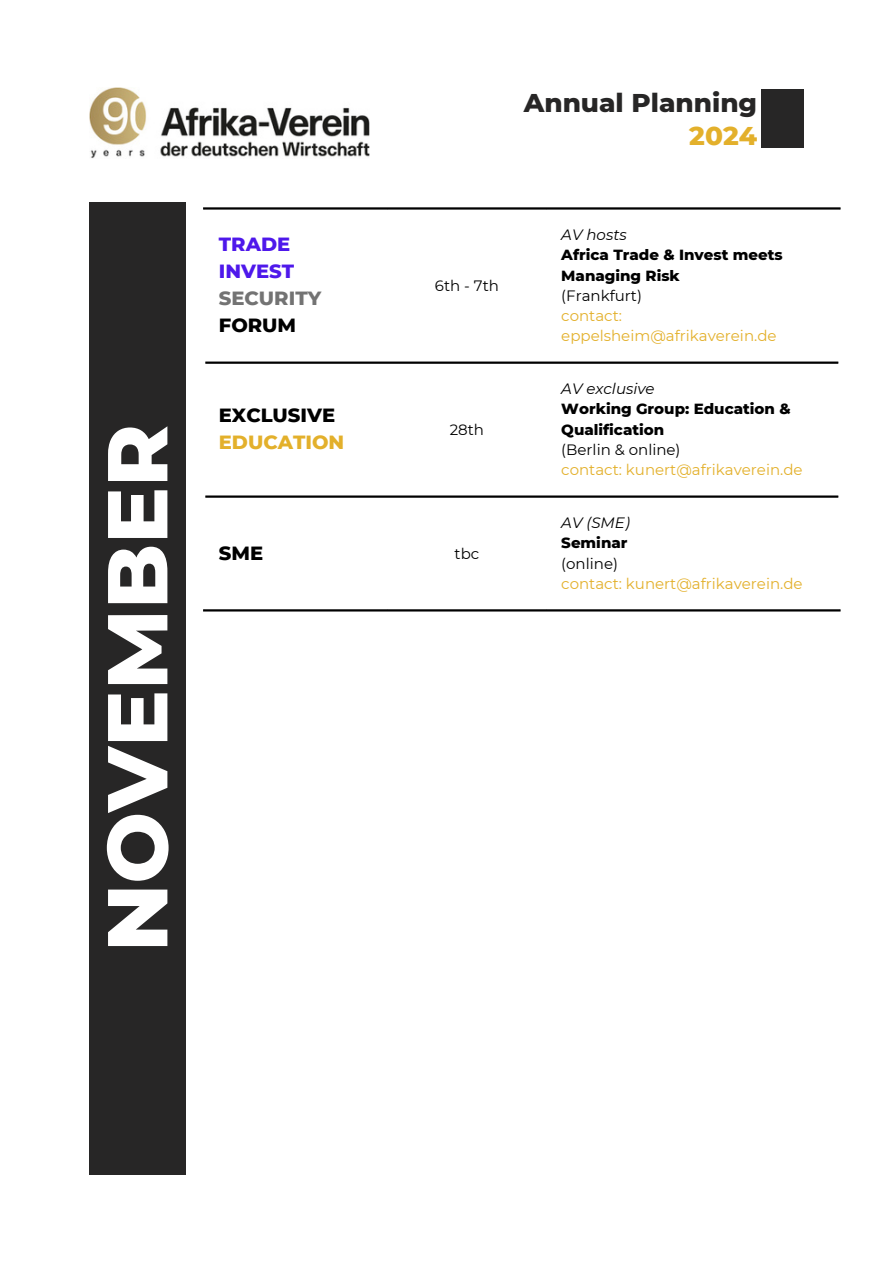
<style>
.page{position:relative;width:894px;height:1264px;background:#fff}
.page>*{position:absolute;margin:0;border:0;box-sizing:border-box;transform-origin:0 0}
.t1{font:800 84.75px "Montserrat";color:#fff}
.t2{font:800 26.25px/32.7px "Montserrat";color:#272626;text-align:right}
.t3{font:800 19.5px "Montserrat";color:#000}
.t4{font:800 19.5px "Montserrat";color:#4e18eb}
.t5{font:800 19.5px "Montserrat";color:#e3b02b}
.t6{font:800 19.5px "Montserrat";color:#737373}
.t7{font:15px/20.2px "Montserrat";color:#e3b02b}
.t8{font:800 15px/20.2px "Montserrat";color:#000}
.t9{font:15px "Montserrat";color:#000}
.t10{font:italic 15px "Montserrat";color:#000}
.s1{color:#e3b02b}
</style>
<div class="page">
<div style="left:89px;top:202px;width:97px;height:972px;background:#272626"></div>
<hr style="left:203px;top:207px;width:637px;height:2px;background:#000">
<hr style="left:205px;top:361px;width:633px;height:3px;background:#000">
<hr style="left:205px;top:495px;width:633px;height:2px;background:#000">
<hr style="left:203px;top:609px;width:637px;height:2px;background:#000">
<div style="left:761px;top:89px;width:43px;height:59px;background:#272626"></div>
<img style="left:89px;top:88px;width:280px;height:71px">
<p class="t1" style="left:85px;top:952px;width:529px;rotate:-90deg">NOVEMBER</p>
<p class="t2" style="left:523px;top:86px;width:235px">Annual Planning<br><span class="s1">2024</span></p>
<p class="t4" style="left:219px;top:232px;width:73px">TRADE</p>
<p class="t4" style="left:219px;top:259px;width:77px">INVEST</p>
<p class="t6" style="left:219px;top:286px;width:104px">SECURITY</p>
<h1 class="t3" style="left:219px;top:313px;width:79px">FORUM</h1>
<p class="t3" style="left:219px;top:403px;width:118px">EXCLUSIVE</p>
<p class="t5" style="left:219px;top:430px;width:127px">EDUCATION</p>
<p class="t9" style="left:435px;top:276px;width:66px">6th - 7th</p>
<p class="t9" style="left:449px;top:420px;width:36px">28th</p>
<p class="t3" style="left:219px;top:540px;width:46px">SME</p>
<p class="t9" style="left:454px;top:544px;width:26px">tbc</p>
<p class="t10" style="left:561px;top:225px;width:67px">AV hosts</p>
<p class="t8" style="left:561px;top:245px;width:223px">Africa Trade &amp; Invest meets</p>
<p class="t8" style="left:561px;top:265px;width:120px">Managing Risk</p>
<p class="t9" style="left:561px;top:286px;width:82px">(Frankfurt)</p>
<p class="t7" style="left:561px;top:305px;width:217px">contact: eppelsheim@afrikaverein.de</p>
<p class="t10" style="left:561px;top:379px;width:95px">AV exclusive</p>
<p class="t8" style="left:561px;top:399px;width:231px">Working Group: Education &amp;<br>Qualification</p>
<p class="t9" style="left:561px;top:440px;width:121px">(Berlin &amp; online)</p>
<p class="t7" style="left:561px;top:459px;width:243px">contact: kunert@afrikaverein.de</p>
<p class="t10" style="left:561px;top:513px;width:70px">AV (SME)</p>
<p class="t8" style="left:561px;top:533px;width:68px">Seminar</p>
<p class="t9" style="left:561px;top:554px;width:58px">(online)</p>
<p class="t7" style="left:561px;top:573px;width:243px">contact: kunert@afrikaverein.de</p>
</div>
